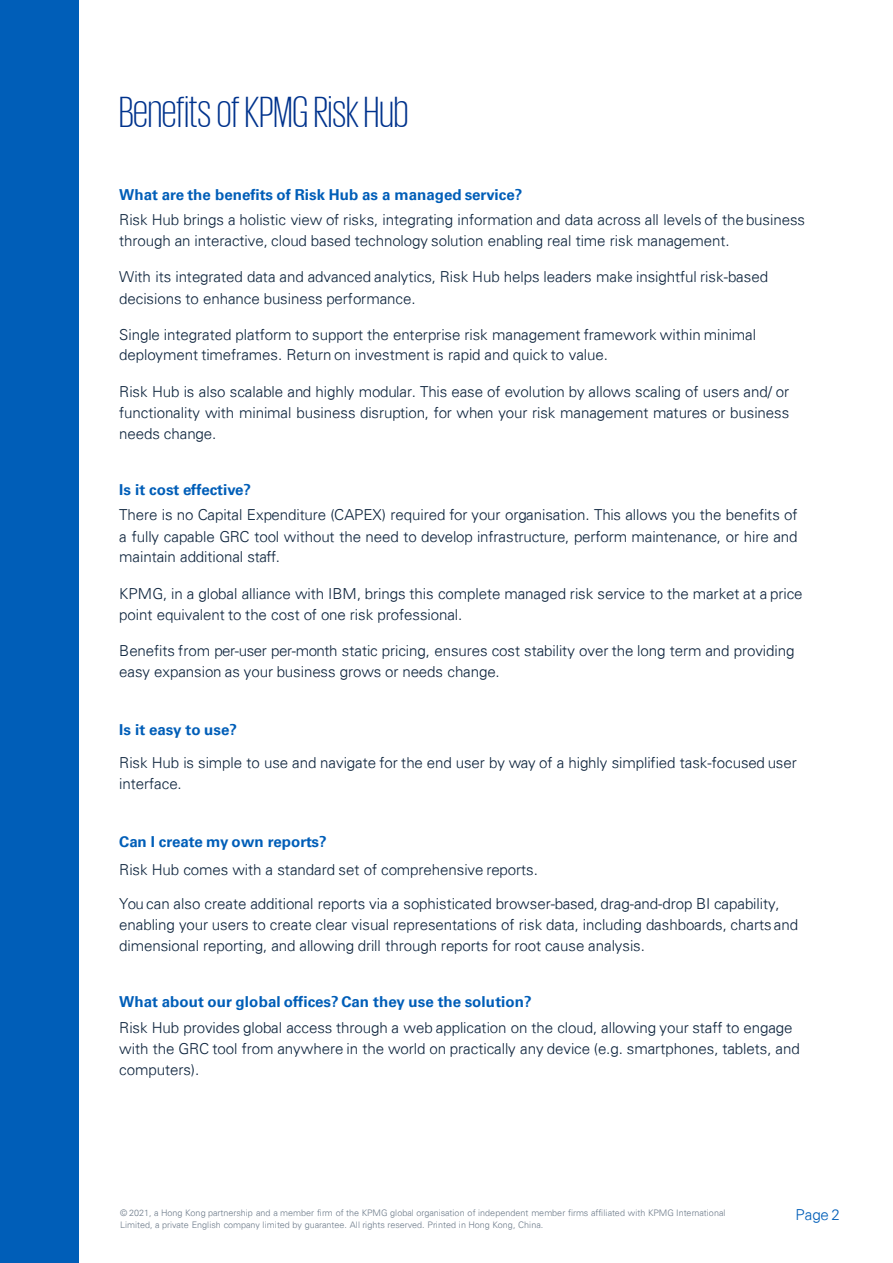
<style>
.page{position:relative;width:893px;height:1263px;background:#fff}
.page>*{position:absolute;margin:0;border:0;box-sizing:border-box;transform-origin:0 0}
.t1{font:300 45px "KPMG";color:#00338d}
.t2{font:300 15.15px/21px "Univers 45";letter-spacing:-.01em;color:#0c233c}
.t3{font:700 15.15px "Univers 65";color:#005eb8}
.t4{font:300 15.15px "Univers 45";color:#005eb8}
.t5{font:300 9px "Univers 45";letter-spacing:.005em;color:#6d7b8a}
.s1{font-family:"Universfor KPMG"}
</style>
<div class="page">
<div style="left:0;top:0;width:78px;height:1263px;background:#005eb8"></div>
<h1 class="t1" style="left:119px;top:90px;width:290px">Benefits of KPMG RiskHub</h1>
<p class="t3" style="left:119px;top:186px;width:404px">What are the benefits of Risk Hub as a managed service?</p>
<p class="t2" style="left:119px;top:210px;width:687px">Risk Hub brings a holistic view of risks, integrating information and data across all levels of thebusiness through an interactive, cloud based technology solution enabling real time risk management.</p>
<p class="t2" style="left:119px;top:266px;width:650px">With its integrated data and advanced analytics, Risk Hub helps leaders make insightful risk-based decisions to enhance business performance.</p>
<p class="t2" style="left:119px;top:324px;width:638px">Single integrated platform to support the enterprise risk management framework within minimal deployment timeframes. Return on investment is rapid and quick to value.</p>
<p class="t2" style="left:119px;top:381px;width:671px;text-align:justify">Risk Hub is also scalable and highly modular. This ease of evolution by allows scaling of users and/ or functionality with minimal business disruption, for when your risk management matures or business needs change.</p>
<p class="t3" style="left:119px;top:480px;width:133px">Is it cost effective?</p>
<p class="t2" style="left:119px;top:504px;width:680px;text-align:justify">There is no Capital Expenditure (CAPEX) required for your organisation. This allows you the benefits of a fully capable GRC tool without the need to develop infrastructure, perform maintenance, or hire and maintain additional staff.</p>
<p class="t2" style="left:119px;top:583px;width:685px">KPMG, in a global alliance with IBM, brings this complete managed risk service to the market at a price point equivalent to the cost of one risk professional.</p>
<p class="t2" style="left:119px;top:640px;width:676px">Benefits from per-user per-month static pricing, ensures cost stability over the long term and providing easy expansion as your business grows or needs change.</p>
<p class="t3" style="left:119px;top:721px;width:119px">Is it easy to use?</p>
<p class="t2" style="left:119px;top:752px;width:679px">Risk Hub is simple to use and navigate for the end user by way of a highly simplified task-focused user interface.</p>
<p class="t3" style="left:119px;top:833px;width:209px">Can I create my own reports?</p>
<p class="t2" style="left:119px;top:859px;width:420px">Risk Hub comes with a standard set of comprehensive reports.</p>
<p class="t2" style="left:119px;top:893px;width:680px">You can also create additional reports via a sophisticated browser-based, drag-and-drop BI capability, enabling your users to create clear visual representations of risk data, including dashboards, charts and dimensional reporting, and allowing drill through reports for root cause analysis.</p>
<p class="t3" style="left:119px;top:993px;width:414px">What about our global offices? Can they use the solution?</p>
<p class="t2" style="left:119px;top:1017px;width:682px">Risk Hub provides global access through a web application on the cloud, allowing your staff to engage with the GRC tool from anywhere in the world on practically any device (e.g. smartphones, tablets, and computers).</p>
<p class="t5" style="left:120px;top:1207px;width:606px"><span class="s1">©</span> 2021, a Hong Kong partnership and a member firm of the KPMG global organisation of independent member firms affiliated with KPMG International</p>
<p class="t4" style="left:795px;top:1205px;width:46px">Page 2</p>
<p class="t5" style="left:120px;top:1219px;width:424px">Limited, a private English company limited by guarantee. All rights reserved. Printed in Hong Kong, China.</p>
</div>
